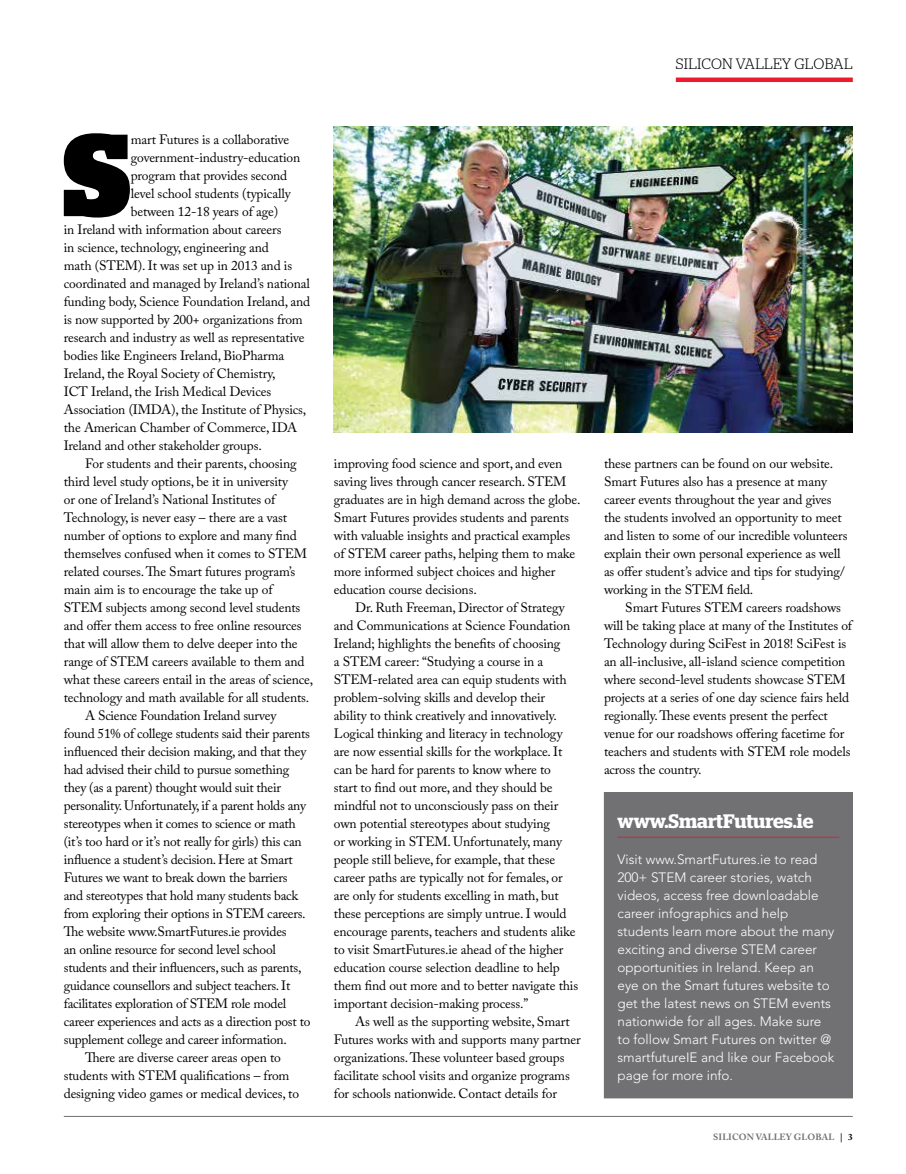
<style>
.page{position:relative;width:906px;height:1174px;background:#fff}
.page>*{position:absolute;margin:0;border:0;box-sizing:border-box;transform-origin:0 0}
.t1{font:900 116.4px "Stag";color:#000}
.t2{font:600 19.5px "Stag";color:#fff}
.t3{font:300 15px "Stag";letter-spacing:.01em;color:#000}
.t4{font:13.5px/18px "Adobe Caslon Pro";letter-spacing:-.01em;color:#000}
.t5{font:300 13.5px/18px "Avenir";color:#fff}
.t6{font:700 9px "Adobe Caslon Pro";letter-spacing:.015em;color:#717073}
.s1{color:#000}
</style>
<div class="page">
<hr style="left:676px;top:78px;width:177px;height:4px;background:#eb1c2d">
<hr style="left:64px;top:1116px;width:789px;height:1px;background:#717073">
<div style="left:604px;top:792px;width:248px;height:305px;background:#717073"></div>
<hr style="left:617px;top:837px;width:222px;height:1px;background:#eb1c2d">
<div style="left:604px;top:792px;width:249px;height:306px;border:1px solid #717073"></div>
<img style="left:334px;top:126px;width:519px;height:306px">
<p class="t3" style="left:676px;top:55px;width:178px">SILICON VALLEY GLOBAL</p>
<h1 class="t1" style="left:63px;top:107px;width:69px">S</h1>
<p class="t4" style="left:131px;top:130px;width:160px">mart Futures is a collaborative</p>
<p class="t4" style="left:131px;top:148px;width:171px">government-industry-education</p>
<p class="t4" style="left:131px;top:166px;width:158px">program that provides second</p>
<p class="t4" style="left:131px;top:184px;width:162px">level school students (typically</p>
<p class="t4" style="left:131px;top:202px;width:149px">between 12-18 years of age)</p>
<p class="t4" style="left:64px;top:220px;width:219px">in Ireland with information about careers</p>
<p class="t4" style="left:64px;top:238px;width:206px">in science, technology, engineering and</p>
<p class="t4" style="left:64px;top:256px;width:230px">math (STEM). It was set up in 2013 and is</p>
<p class="t4" style="left:64px;top:274px;width:248px">coordinated and managed by Ireland’s national</p>
<p class="t4" style="left:64px;top:292px;width:248px">funding body, Science Foundation Ireland, and</p>
<p class="t4" style="left:64px;top:310px;width:240px">is now supported by 200+ organizations from</p>
<p class="t4" style="left:64px;top:328px;width:242px">research and industry as well as representative</p>
<p class="t4" style="left:64px;top:346px;width:222px">bodies like Engineers Ireland, BioPharma</p>
<p class="t4" style="left:64px;top:364px;width:213px">Ireland, the Royal Society of Chemistry,</p>
<p class="t4" style="left:64px;top:382px;width:209px">ICT Ireland, the Irish Medical Devices</p>
<p class="t4" style="left:64px;top:400px;width:244px">Association (IMDA), the Institute of Physics,</p>
<p class="t4" style="left:64px;top:418px;width:235px">the American Chamber of Commerce, IDA</p>
<p class="t4" style="left:64px;top:436px;width:199px">Ireland and other stakeholder groups.</p>
<p class="t4" style="left:85px;top:454px;width:213px">For students and their parents, choosing</p>
<p class="t4" style="left:64px;top:472px;width:226px">third level study options, be it in university</p>
<p class="t4" style="left:64px;top:490px;width:213px">or one of Ireland’s National Institutes of</p>
<p class="t4" style="left:64px;top:508px;width:225px">Technology, is never easy – there are a vast</p>
<p class="t4" style="left:64px;top:526px;width:235px">number of options to explore and many find</p>
<p class="t4" style="left:64px;top:544px;width:245px">themselves confused when it comes to STEM</p>
<p class="t4" style="left:64px;top:562px;width:233px">related courses. The Smart futures program’s</p>
<p class="t4" style="left:64px;top:580px;width:210px">main aim is to encourage the take up of</p>
<p class="t4" style="left:64px;top:598px;width:238px">STEM subjects among second level students</p>
<p class="t4" style="left:64px;top:616px;width:239px">and offer them access to free online resources</p>
<p class="t4" style="left:64px;top:634px;width:235px">that will allow them to delve deeper into the</p>
<p class="t4" style="left:64px;top:652px;width:242px">range of STEM careers available to them and</p>
<p class="t4" style="left:64px;top:670px;width:251px">what these careers entail in the areas of science,</p>
<p class="t4" style="left:64px;top:688px;width:247px">technology and math available for all students.</p>
<p class="t4" style="left:85px;top:706px;width:193px">A Science Foundation Ireland survey</p>
<p class="t4" style="left:64px;top:724px;width:248px">found 51% of college students said their parents</p>
<p class="t4" style="left:64px;top:742px;width:244px">influenced their decision making, and that they</p>
<p class="t4" style="left:64px;top:760px;width:227px">had advised their child to pursue something</p>
<p class="t4" style="left:64px;top:778px;width:219px">they (as a parent) thought would suit their</p>
<p class="t4" style="left:64px;top:796px;width:244px">personality. Unfortunately, if a parent holds any</p>
<p class="t4" style="left:64px;top:814px;width:234px">stereotypes when it comes to science or math</p>
<p class="t4" style="left:64px;top:832px;width:239px">(it’s too hard or it’s not really for girls) this can</p>
<p class="t4" style="left:64px;top:850px;width:230px">influence a student’s decision. Here at Smart</p>
<p class="t4" style="left:64px;top:868px;width:225px">Futures we want to break down the barriers</p>
<p class="t4" style="left:64px;top:886px;width:236px">and stereotypes that hold many students back</p>
<p class="t4" style="left:64px;top:904px;width:243px">from exploring their options in STEM careers.</p>
<p class="t4" style="left:64px;top:922px;width:224px">The website www.SmartFutures.ie provides</p>
<p class="t4" style="left:64px;top:940px;width:214px">an online resource for second level school</p>
<p class="t4" style="left:64px;top:958px;width:239px">students and their influencers, such as parents,</p>
<p class="t4" style="left:64px;top:976px;width:228px">guidance counsellors and subject teachers. It</p>
<p class="t4" style="left:64px;top:994px;width:224px">facilitates exploration of STEM role model</p>
<p class="t4" style="left:64px;top:1012px;width:248px">career experiences and acts as a direction post to</p>
<p class="t4" style="left:64px;top:1030px;width:224px">supplement college and career information.</p>
<p class="t4" style="left:85px;top:1048px;width:197px">There are diverse career areas open to</p>
<p class="t4" style="left:64px;top:1066px;width:227px">students with STEM qualifications – from</p>
<p class="t4" style="left:64px;top:1084px;width:237px">designing video games or medical devices, to</p>
<p class="t4" style="left:334px;top:454px;width:248px">improving food science and sport, and even saving lives through cancer research. STEM graduates are in high demand across the globe.<br>Smart Futures provides students and parents with valuable insights and practical examples of STEM career paths, helping them to make more informed subject choices and higher education course decisions.</p>
<p class="t4" style="left:334px;top:598px;width:246px;text-indent:21px">Dr. Ruth Freeman, Director of Strategy and Communications at Science Foundation Ireland; highlights the benefits of choosing<br>a STEM career: “Studying a course in a STEM-related area can equip students with problem-solving skills and develop their ability to think creatively and innovatively.<br>Logical thinking and literacy in technology are now essential skills for the workplace. It can be hard for parents to know where to<br>start to find out more, and they should be mindful not to unconsciously pass on their own potential stereotypes about studying<br>or working in STEM. Unfortunately, many people still believe, for example, that these career paths are typically not for females, or are only for students excelling in math, but these perceptions are simply untrue. I would encourage parents, teachers and students alike to visit SmartFutures.ie ahead of the higher education course selection deadline to help them find out more and to better navigate this important decision-making process.”</p>
<p class="t4" style="left:334px;top:1012px;width:248px;text-indent:21px">As well as the supporting website, Smart Futures works with and supports many partner organizations. These volunteer based groups facilitate school visits and organize programs for schools nationwide. Contact details for</p>
<p class="t4" style="left:604px;top:454px;width:245px">these partners can be found on our website.<br>Smart Futures also has a presence at many career events throughout the year and gives the students involved an opportunity to meet and listen to some of our incredible volunteers explain their own personal experience as well as offer student’s advice and tips for studying/ working in the STEM field.</p>
<p class="t4" style="left:604px;top:598px;width:250px;text-indent:21px">Smart Futures STEM careers roadshows will be taking place at many of the Institutes of Technology during SciFest in 2018! SciFest is an all-inclusive, all-island science competition where second-level students showcase STEM projects at a series of one day science fairs held regionally. These events present the perfect venue for our roadshows offering facetime for teachers and students with STEM role models across the country.</p>
<h2 class="t2" style="left:617px;top:810px;width:197px">www.SmartFutures.ie</h2>
<p class="t5" style="left:617px;top:850px;width:218px">Visit www.SmartFutures.ie to read<br>200+ STEM career stories, watch videos, access free downloadable career infographics and help students learn more about the many exciting and diverse STEM career opportunities in Ireland. Keep an eye on the Smart futures website to get the latest news on STEM events nationwide for all ages. Make sure to follow Smart Futures on twitter @ smartfutureIE and like our Facebook page for more info.</p>
<p class="t6" style="left:713px;top:1132px;width:141px">SILICON VALLEY GLOBAL <span class="s1">| 3</span></p>
</div>
